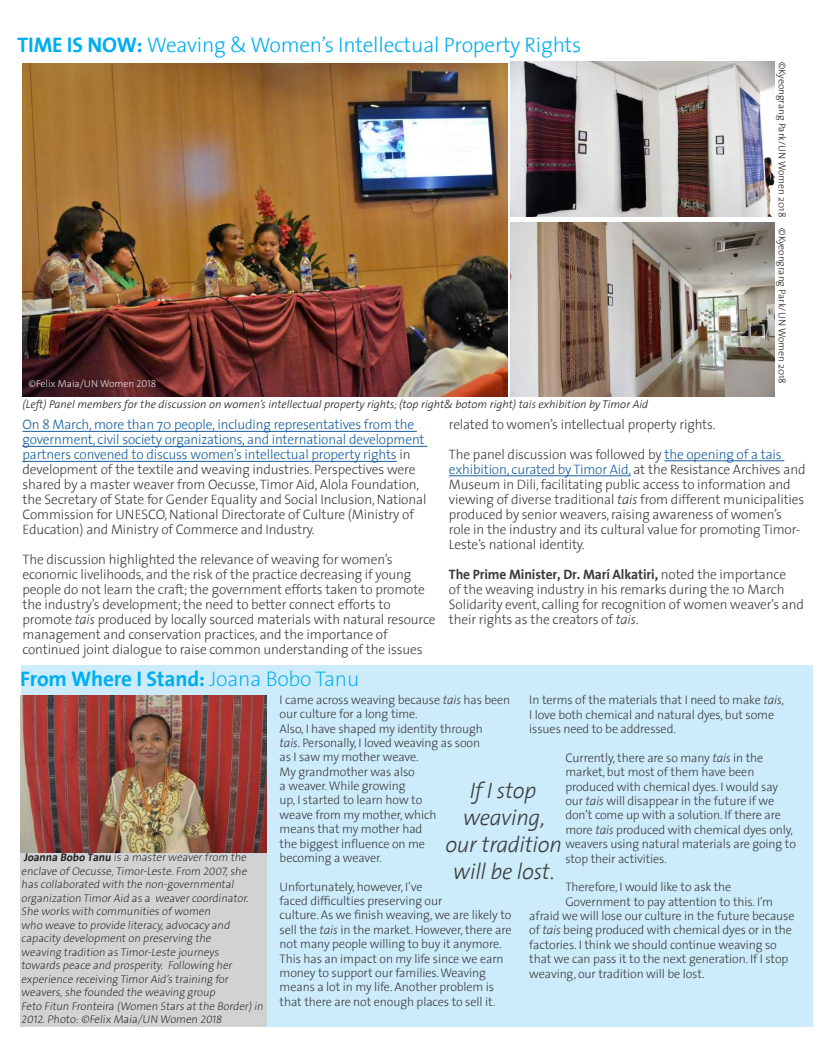
<style>
.page{position:relative;width:835px;height:1050px;background:#fff}
.page>*{position:absolute;margin:0;border:0;box-sizing:border-box;transform-origin:0 0}
.t1{font:italic 300 22.5px/27px "The Sans";letter-spacing:-.01em;color:#3c3c3d;text-align:center}
.t2{font:300 21.25px "The Sans";letter-spacing:-.01em;color:#00aeef}
.t3{font:700 21.25px "The Sans";letter-spacing:-.01em;color:#00aeef}
.t4{font:300 13.75px/15px "The Sans";letter-spacing:-.01em;color:#3c3c3d}
.t5{font:300 12.5px/14.4px "The Sans";letter-spacing:-.01em;color:#3c3c3d}
.t6{font:200 11.25px/13.5px "The Sans C4 s";color:#231f20}
.t7{font:italic 300 11.25px "The Sans";color:#231f20}
.t8{font:300 10px "The Sans";color:#231f20}
.t9{font:200 10px "The Sans C4 s";color:#fff}
.s1{font-weight:700}
.s2{color:#175d9e}
.s3{font-style:italic}
.s4{font-family:"The Sans C4 s";font-weight:200}
.s5{font-family:"The Sans";font-weight:700}
</style>
<div class="page">
<img style="left:22px;top:64px;width:485px;height:332px">
<img style="left:510px;top:223px;width:264px;height:173px">
<img style="left:510px;top:62px;width:264px;height:155px">
<div style="left:21px;top:665px;width:791px;height:362px;background:#ccecfb"></div>
<hr style="left:22px;top:431px;width:394px;height:1px;background:#175d9e">
<hr style="left:22px;top:446px;width:405px;height:1px;background:#175d9e">
<hr style="left:22px;top:461px;width:374px;height:1px;background:#175d9e">
<hr style="left:664px;top:461px;width:120px;height:1px;background:#175d9e">
<hr style="left:448px;top:476px;width:182px;height:1px;background:#175d9e">
<img style="left:20px;top:695px;width:246px;height:158px">
<div style="left:20px;top:853px;width:246px;height:173px;background:#d1d2d4"></div>
<h2 class="t2" style="left:18px;top:27px;width:565px"><span class="s1">TIME IS NOW:</span> Weaving &amp; Women’s Intellectual Property Rights</h2>
<p class="t9" style="left:28px;top:377px;width:129px">©Felix Maia/UN Women 2018</p>
<p class="t7" style="left:22px;top:395px;width:627px">(Left) Panel members for the discussion on women’s intellectual property rights; (top right&amp; botom right) tais exhibition by Timor Aid</p>
<p class="t8" style="left:790px;top:62px;width:324px;rotate:90deg">©Kyeongrang Park/UN Women 2018 ©Kyeongrang Park/UN Women 2018</p>
<p class="t4" style="left:22px;top:417px;width:405px"><span class="s2">On 8 March, more than 70 people, including representatives from the government, civil society organizations, and international development partners convened to discuss women’s intellectual property rights</span> in development of the textile and weaving industries. Perspectives were shared by a master weaver from Oecusse, Timor Aid, Alola Foundation, the Secretary of State for Gender Equality and Social Inclusion, National Commission for UNESCO, National Directorate of Culture (Ministry of Education) and Ministry of Commerce and Industry.</p>
<p class="t4" style="left:22px;top:552px;width:414px">The discussion highlighted the relevance of weaving for women’s economic livelihoods, and the risk of the practice decreasing if young people do not learn the craft; the government efforts taken to promote the industry’s development; the need to better connect efforts to promote <span class="s3">tais</span> produced by locally sourced materials with natural resource management and conservation practices, and the importance of continued joint dialogue to raise common understanding of the issues</p>
<h2 class="t3" style="left:20px;top:661px;width:340px">From Where I Stand: <span class="s4">Joana Bobo Tanu</span></h2>
<p class="t4" style="left:448px;top:409px;width:334px;line-height:30px">related to women’s intellectual property rights.<br>The panel discussion was followed by <span class="s2">the opening of a tais</span></p>
<p class="t4" style="left:448px;top:461px;width:358px"><span class="s2">exhibition, curated by Timor Aid,</span> at the Resistance Archives and Museum in Dili, facilitating public access to information and viewing of diverse traditional <span class="s3">tais</span> from different municipalities produced by senior weavers, raising awareness of women’s role in the industry and its cultural value for promoting Timor-Leste’s national identity.</p>
<p class="t4" style="left:448px;top:566px;width:356px"><span class="s1">The Prime Minister, Dr. Marí Alkatiri,</span> noted the importance<br>of the weaving industry in his remarks during the 10 March Solidarity event, calling for recognition of women weaver’s and their rights as the creators of <span class="s3">tais</span>.</p>
<p class="t6" style="left:21px;top:851px;width:245px"><span class="s5">Joanna Bobo Tanu</span> is a master weaver from the enclave of Oecusse,Timor-Leste.From 2007,she has collaborated with the non-governmental organization Timor Aid as a weaver coordinator.<br>She works with communities of women<br>who weave to provide literacy,advocacy and capacity development on preserving the<br>weaving tradition as Timor-Leste journeys<br>towards peace and prosperity. Following her experience receiving Timor Aid’s training for weavers,she founded the weaving group<br>Feto Fitun Fronteira (Women Stars at the Border)in 2012.Photo:©Felix Maia/UN Women 2018</p>
<p class="t5" style="left:279px;top:692px;width:232px">I came across weaving because <span class="s3">tais</span> has been our culture for a long time.<br>Also, I have shaped my identity through<br><span class="s3">tais</span>. Personally, I loved weaving as soon<br>as I saw my mother weave.<br>My grandmother was also<br>a weaver. While growing<br>up, I started to learn how to<br>weave from my mother, which<br>means that my mother had<br>the biggest influence on me<br>becoming a weaver.</p>
<p class="t5" style="left:279px;top:879px;width:233px">Unfortunately, however, I’ve<br>faced difficulties preserving our<br>culture. As we finish weaving, we are likely to sell the <span class="s3">tais</span> in the market. However, there are not many people willing to buy it anymore.<br>This has an impact on my life since we earn money to support our families. Weaving means a lot in my life. Another problem is that there are not enough places to sell it.</p>
<p class="t5" style="left:529px;top:693px;width:256px">In terms of the materials that I need to make <span class="s3">tais</span>,<br>I love both chemical and natural dyes, but some issues need to be addressed.</p>
<p class="t5" style="left:565px;top:750px;width:232px">Currently, there are so many <span class="s3">tais</span> in the market, but most of them have been produced with chemical dyes. I would say our <span class="s3">tais</span> will disappear in the future if we don’t come up with a solution. If there are more <span class="s3">tais</span> produced with chemical dyes only, weavers using natural materials are going to stop their activities.</p>
<p class="t5" style="left:565px;top:879px;width:167px">Therefore, I would like to ask the</p>
<p class="t5" style="left:565px;top:894px;width:209px">Government to pay attention to this. I’m</p>
<p class="t5" style="left:529px;top:908px;width:267px">afraid we will lose our culture in the future because</p>
<p class="t5" style="left:529px;top:923px;width:264px">of <span class="s3">tais</span> being produced with chemical dyes or in the</p>
<p class="t5" style="left:529px;top:937px;width:249px">factories. I think we should continue weaving so</p>
<p class="t5" style="left:529px;top:951px;width:260px">that we can pass it to the next generation. If I stop</p>
<p class="t5" style="left:529px;top:966px;width:177px">weaving, our tradition will be lost.</p>
<h1 class="t1" style="left:445px;top:776px;width:118px">If I stop weaving, our tradition will be lost.</h1>
</div>
